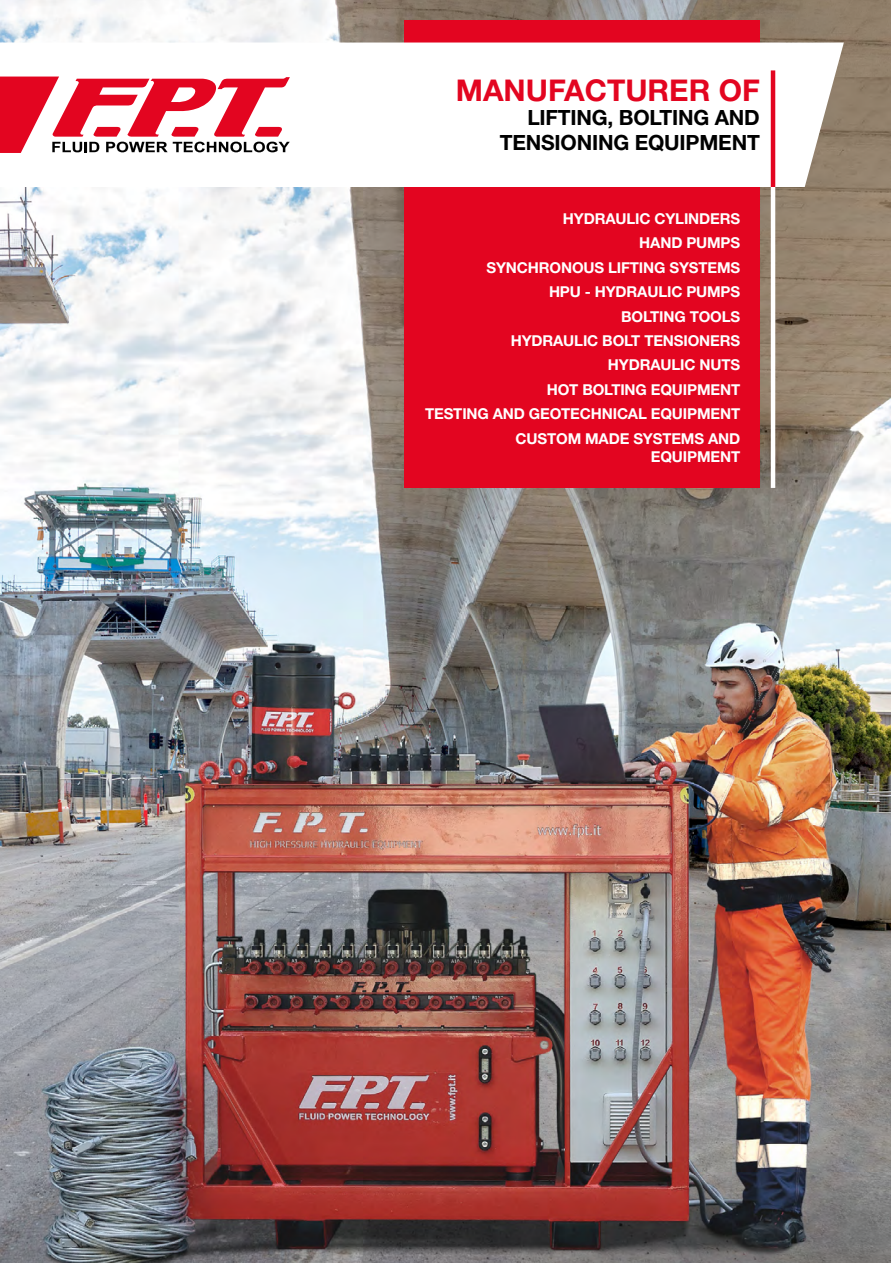
<style>
.page{position:relative;width:891px;height:1263px;background:#fff}
.page>*{position:absolute;margin:0;border:0;box-sizing:border-box;transform-origin:0 0}
.t1{font:700 30px "Helvetica Neue LT Std";color:#e30520}
.t2{font:700 21px/25.2px "Helvetica Neue LT Std";letter-spacing:-.01em;color:#000;text-align:right}
.t3{font:700 15px/24.3px "Helvetica Neue LT Std";letter-spacing:-.01em;color:#fff;text-align:right}
</style>
<div class="page">
<img style="left:0;top:77px;width:891px;height:1186px">
<img style="left:0;top:0;width:891px;height:77px">
<div style="left:405px;top:20px;width:355px;height:468px;background:#e30520"></div>
<div style="left:0;top:43px;width:844px;height:144px;background:#fff"></div>
<svg style="left:0;top:77px;width:290px;height:76px"></svg>
<hr style="left:771px;top:187px;width:4px;height:301px;background:#fff">
<hr style="left:771px;top:70px;width:4px;height:117px;background:#e30520">
<h1 class="t1" style="left:456px;top:72px;width:305px">MANUFACTURER OF</h1>
<h2 class="t2" style="left:500px;top:104px;width:262px">LIFTING, BOLTING AND<br>TENSIONING EQUIPMENT</h2>
<p class="t3" style="left:425px;top:206px;width:317px">HYDRAULIC CYLINDERS<br>HAND PUMPS<br>SYNCHRONOUS LIFTING SYSTEMS<br>HPU - HYDRAULIC PUMPS<br>BOLTING TOOLS<br>HYDRAULIC BOLT TENSIONERS<br>HYDRAULIC NUTS<br>HOT BOLTING EQUIPMENT<br>TESTING AND GEOTECHNICAL EQUIPMENT<br>CUSTOM MADE SYSTEMS AND</p>
<p class="t3" style="left:651px;top:444px;width:91px">EQUIPMENT</p>
</div>
